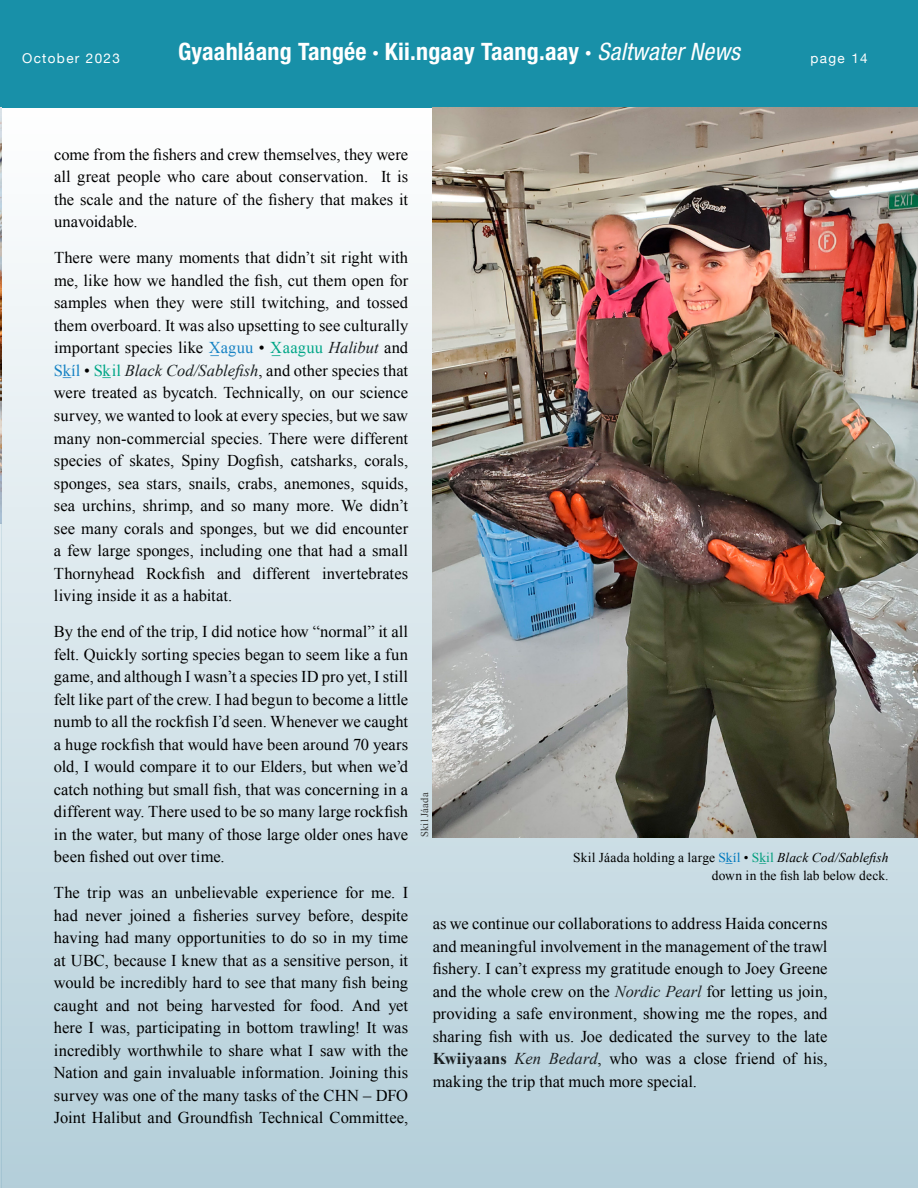
<style>
.page{position:relative;width:918px;height:1188px;background:#fff}
.page>*{position:absolute;margin:0;border:0;box-sizing:border-box;transform-origin:0 0}
.t1{font:700 condensed 24px "Helvetica Neue LT Std";letter-spacing:.01em;color:#fff}
.t2{font:16.5px/22.5px "Times New Roman";color:#000;text-align:justify}
.t3{font:13.5px/18px "Times New Roman";letter-spacing:.005em;color:#000;text-align:right}
.t4{font:13.5px "Helvetica Neue";letter-spacing:.1em;color:#fff}
.t5{font:10.5px "Times New Roman";letter-spacing:.025em;color:#393a39}
.s1{font-weight:400;font-style:italic}
.s2{color:#1783c4}
.s3{color:#00a687}
.s4{font-style:italic;color:#1a1f21}
.s5{color:#0079be}
.s6{color:#009e7c}
.s7{font-style:italic}
.s8{font-weight:700;color:#1a1f21}
</style>
<div class="page">
<div style="left:0;top:0;width:918px;height:108px;background:#1890a8"></div>
<hr style="left:0;top:108px;width:2px;height:1080px;background:#a0c2d0">
<div style="left:2px;top:108px;width:916px;height:1080px;background:linear-gradient(to bottom,#fefefe,#b4ceda)"></div>
<img style="left:0;top:108px;width:2px;height:397px">
<img style="left:433px;top:108px;width:485px;height:729px">
<p class="t4" style="left:22px;top:48px;width:99px">October 2023</p>
<h1 class="t1" style="left:178px;top:37px;width:563px">Gyaahláang Tangée · Kii.ngaay Taang.aay · <span class="s1">Saltwater News</span></h1>
<p class="t4" style="left:811px;top:48px;width:59px">page 14</p>
<p class="t2" style="left:54px;top:143px;width:356px">come from the fishers and crew themselves, they were all great people who care about conservation. It is the scale and the nature of the fishery that makes it unavoidable.</p>
<p class="t2" style="left:54px;top:246px;width:356px">There were many moments that didn’t sit right with me, like how we handled the fish, cut them open for samples when they were still twitching, and tossed them overboard. It was also upsetting to see culturally important species like <span class="s2">X̲aguu</span> • <span class="s3">X̲aaguu</span> <span class="s4">Halibut</span> and <span class="s2">Sk̲íl</span> • <span class="s3">Sk̲il</span> <span class="s4">Black Cod/Sablefish</span>, and other species that were treated as bycatch. Technically, on our science survey, we wanted to look at every species, but we saw many non-commercial species. There were different species of skates, Spiny Dogfish, catsharks, corals, sponges, sea stars, snails, crabs, anemones, squids, sea urchins, shrimp, and so many more. We didn’t see many corals and sponges, but we did encounter a few large sponges, including one that had a small Thornyhead Rockfish and different invertebrates living inside it as a habitat.</p>
<p class="t2" style="left:54px;top:620px;width:356px">By the end of the trip, I did notice how “normal” it all felt. Quickly sorting species began to seem like a fun game, and although I wasn’t a species ID pro yet, I still felt like part of the crew. I had begun to become a little numb to all the rockfish I’d seen. Whenever we caught a huge rockfish that would have been around 70 years old, I would compare it to our Elders, but when we’d catch nothing but small fish, that was concerning in a different way. There used to be so many large rockfish in the water, but many of those large older ones have been fished out over time.</p>
<p class="t2" style="left:54px;top:881px;width:356px">The trip was an unbelievable experience for me. I had never joined a fisheries survey before, despite having had many opportunities to do so in my time at UBC, because I knew that as a sensitive person, it would be incredibly hard to see that many fish being caught and not being harvested for food. And yet here I was, participating in bottom trawling! It was incredibly worthwhile to share what I saw with the Nation and gain invaluable information. Joining this survey was one of the many tasks of the CHN – DFO Joint Halibut and Groundfish Technical Committee,</p>
<p class="t5" style="left:418px;top:837px;width:46px;rotate:-90deg">Skil Jáada</p>
<p class="t3" style="left:573px;top:848px;width:317px">Skil Jáada holding a large <span class="s5">Sk̲íl</span> • <span class="s6">Sk̲il</span> <span class="s7">Black Cod/Sablefish </span>down in the fish lab below deck.</p>
<p class="t2" style="left:433px;top:912px;width:396px">as we continue our collaborations to address Haida concerns and meaningful involvement in the management of the trawl fishery. I can’t express my gratitude enough to Joey Greene and the whole crew on the <span class="s4">Nordic Pearl</span> for letting us join, providing a safe environment, showing me the ropes, and sharing fish with us. Joe dedicated the survey to the late <span class="s8">Kwiiyaans</span> <span class="s4">Ken Bedard</span>, who was a close friend of his, making the trip that much more special.</p>
</div>
